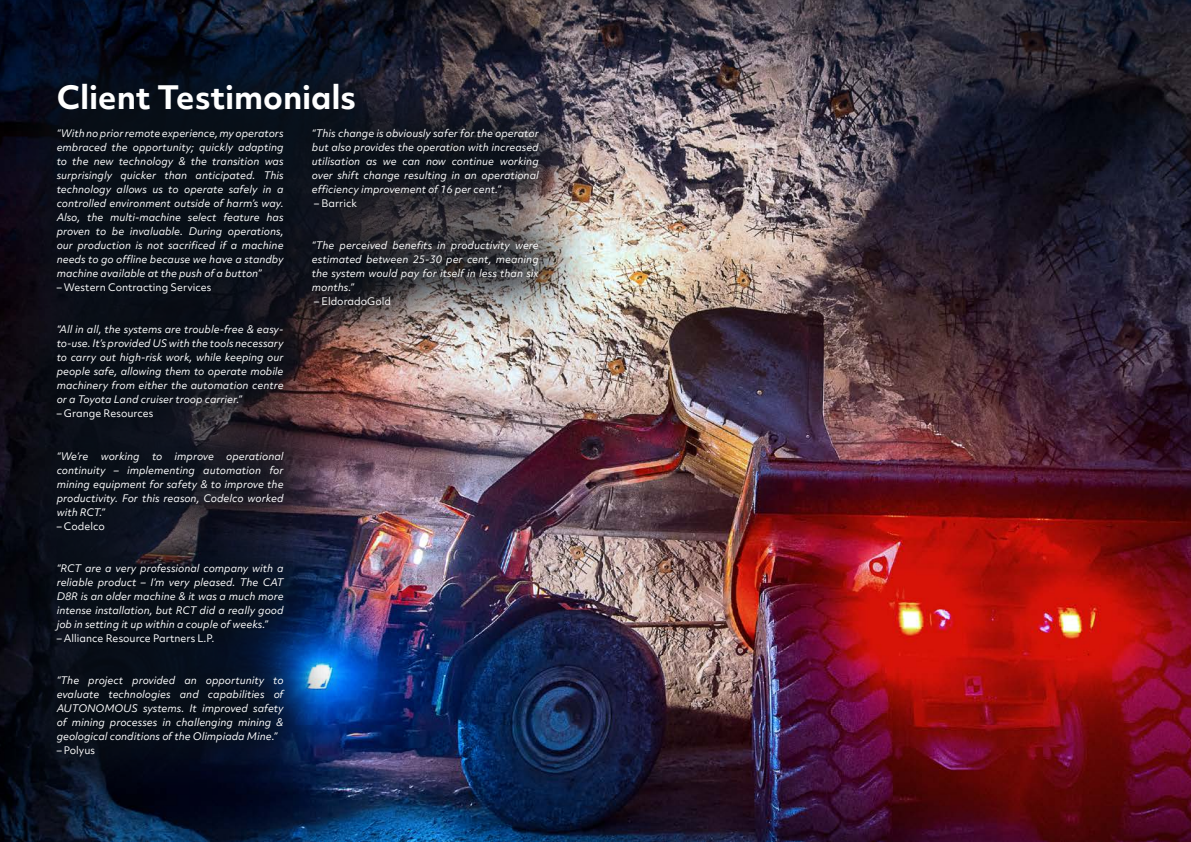
<style>
.page{position:relative;width:1191px;height:842px;background:#fff}
.page>*{position:absolute;margin:0;border:0;box-sizing:border-box;transform-origin:0 0}
.t1{font:700 31px "Objektiv Mk 2";color:#fff}
.t2{font:italic 10px/14px "Objektiv Mk 2";color:#fff;text-align:justify}
.t3{font:10px "Objektiv Mk 2";color:#fff}
</style>
<div class="page">
<img style="left:0;top:0;width:1191px;height:842px">
<img style="left:0;top:23px;width:599px;height:793px">
<h1 class="t1" style="left:57px;top:75px;width:301px">Client Testimonials</h1>
<p class="t2" style="left:57px;top:126px;width:228px">“With no prior remote experience, my operators embraced the opportunity; quickly adapting to the new technology &amp; the transition was surprisingly quicker than anticipated. This technology allows us to operate safely in a controlled environment outside of harm’s way.<br>Also, the multi-machine select feature has proven to be invaluable. During operations, our production is not sacrificed if a machine needs to go offline because we have a standby machine available at the push of a button”</p>
<p class="t3" style="left:57px;top:280px;width:156px">– Western Contracting Services</p>
<p class="t2" style="left:57px;top:322px;width:228px">“All in all, the systems are trouble-free &amp; easy&shy;to-use. It’s provided US with the tools necessary to carry out high-risk work, while keeping our people safe, allowing them to operate mobile machinery from either the automation centre or a Toyota Land cruiser troop carrier.”</p>
<p class="t3" style="left:57px;top:406px;width:98px">– Grange Resources</p>
<p class="t2" style="left:57px;top:449px;width:228px">“We’re working to improve operational continuity – implementing automation for mining equipment for safety &amp; to improve the productivity. For this reason, Codelco worked with RCT.”</p>
<p class="t3" style="left:57px;top:519px;width:50px">– Codelco</p>
<p class="t2" style="left:57px;top:561px;width:228px">“RCT are a very professional company with a reliable product – I’m very pleased. The CAT D8R is an older machine &amp; it was a much more intense installation, but RCT did a really good job in setting it up within a couple of weeks.”</p>
<p class="t3" style="left:57px;top:631px;width:159px">– Alliance Resource Partners L.P.</p>
<p class="t2" style="left:57px;top:673px;width:228px">“The project provided an opportunity to evaluate technologies and capabilities of AUTONOMOUS systems. It improved safety of mining processes in challenging mining &amp; geological conditions of the Olimpiada Mine.”</p>
<p class="t3" style="left:57px;top:744px;width:40px">– Polyus</p>
<p class="t2" style="left:312px;top:126px;width:228px">“This change is obviously safer for the operator but also provides the operation with increased utilisation as we can now continue working over shift change resulting in an operational efficiency improvement of 16 per cent.”</p>
<p class="t3" style="left:314px;top:196px;width:44px">– Barrick</p>
<p class="t2" style="left:312px;top:238px;width:228px">“The perceived benefits in productivity were estimated between 25-30 per cent, meaning the system would pay for itself in less than six months.”</p>
<p class="t3" style="left:314px;top:294px;width:78px">– EldoradoGold</p>
</div>
